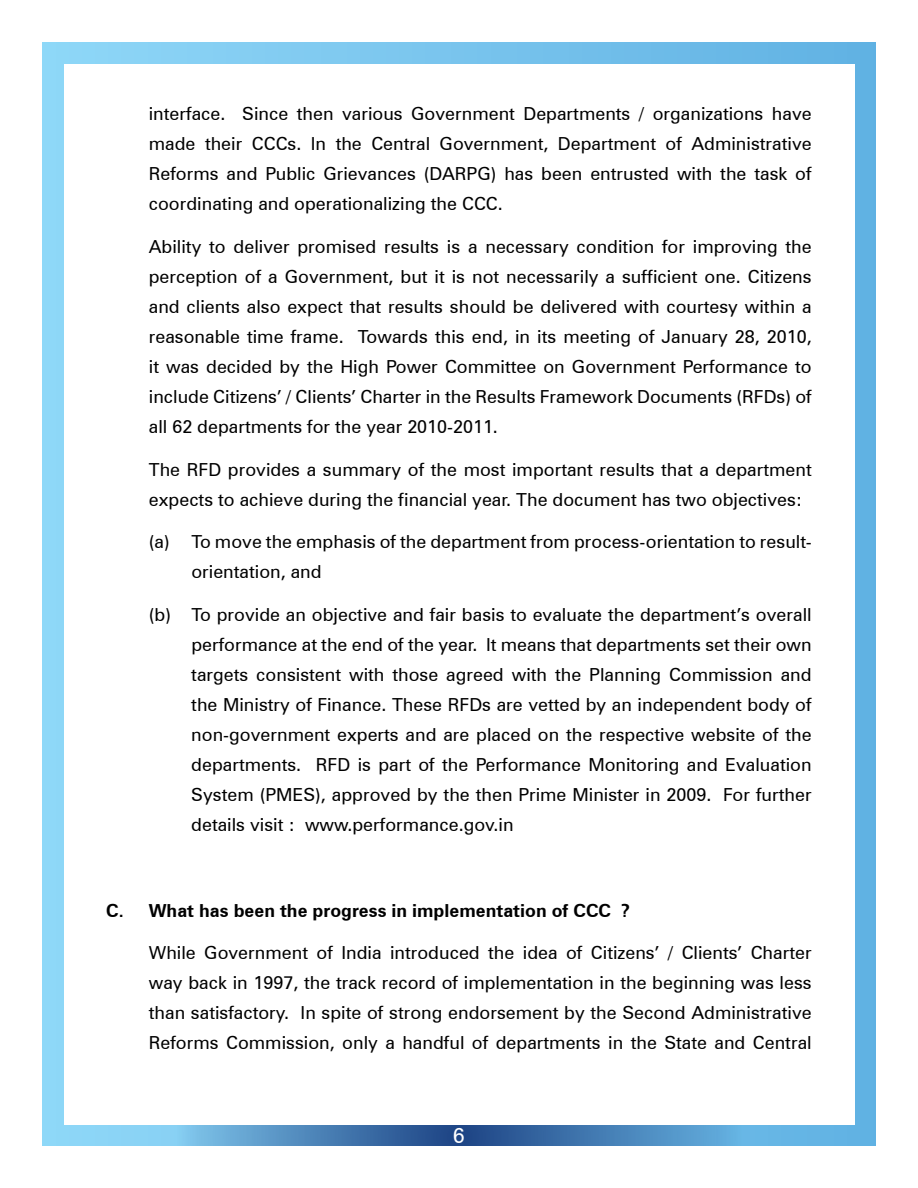
<style>
.page{position:relative;width:918px;height:1188px;background:#fff}
.page>*{position:absolute;margin:0;border:0;box-sizing:border-box;transform-origin:0 0}
.t1{font:21px "Zurich BT";color:#fff}
.t2{font:18px/30px "Zurich BT";color:#000;text-align:justify}
.t3{font:700 18px "Zurich BT";color:#000}
</style>
<div class="page">
<div style="left:0;top:0;width:918px;height:1188px;background:linear-gradient(to right,#fcfeff,#fcfdfe)"></div>
<div style="left:43px;top:43px;width:832px;height:1102px;background:linear-gradient(to right,#90d7f7,#61b1e3)"></div>
<div style="left:64px;top:64px;width:790px;height:1060px;background:#fff"></div>
<hr style="left:917px;top:0;width:1px;height:1188px;background:#fff">
<svg style="left:107px;top:1125px;width:704px;height:21px;background:#518dc0"></svg>
<p class="t2" style="left:149px;top:98px;width:664px">interface. Since then various Government Departments / organizations have made their CCCs. In the Central Government, Department of Administrative Reforms and Public Grievances (DARPG) has been entrusted with the task of coordinating and operationalizing the CCC.</p>
<p class="t2" style="left:149px;top:230px;width:664px">Ability to deliver promised results is a necessary condition for improving the perception of a Government, but it is not necessarily a sufficient one. Citizens and clients also expect that results should be delivered with courtesy within a reasonable time frame. Towards this end, in its meeting of January 28, 2010, it was decided by the High Power Committee on Government Performance to include Citizens’ / Clients’ Charter in the Results Framework Documents (RFDs) of all 62 departments for the year 2010-2011.</p>
<p class="t2" style="left:149px;top:453px;width:664px">The RFD provides a summary of the most important results that a department expects to achieve during the financial year. The document has two objectives:</p>
<p class="t2" style="left:191px;top:526px;width:622px;text-indent:-42px">(a) To move the emphasis of the department from process-orientation to result&shy;orientation, and</p>
<p class="t2" style="left:191px;top:599px;width:622px;text-indent:-42px">(b) To provide an objective and fair basis to evaluate the department’s overall performance at the end of the year. It means that departments set their own targets consistent with those agreed with the Planning Commission and the Ministry of Finance. These RFDs are vetted by an independent body of non-government experts and are placed on the respective website of the departments. RFD is part of the Performance Monitoring and Evaluation System (PMES), approved by the then Prime Minister in 2009. For further details visit : www.performance.gov.in</p>
<p class="t3" style="left:106px;top:897px;width:525px">C. What has been the progress in implementation of CCC ?</p>
<p class="t2" style="left:149px;top:937px;width:664px">While Government of India introduced the idea of Citizens’ / Clients’ Charter way back in 1997, the track record of implementation in the beginning was less than satisfactory. In spite of strong endorsement by the Second Administrative Reforms Commission, only a handful of departments in the State and Central</p>
<p class="t1" style="left:453px;top:1120px;width:13px">6</p>
</div>
